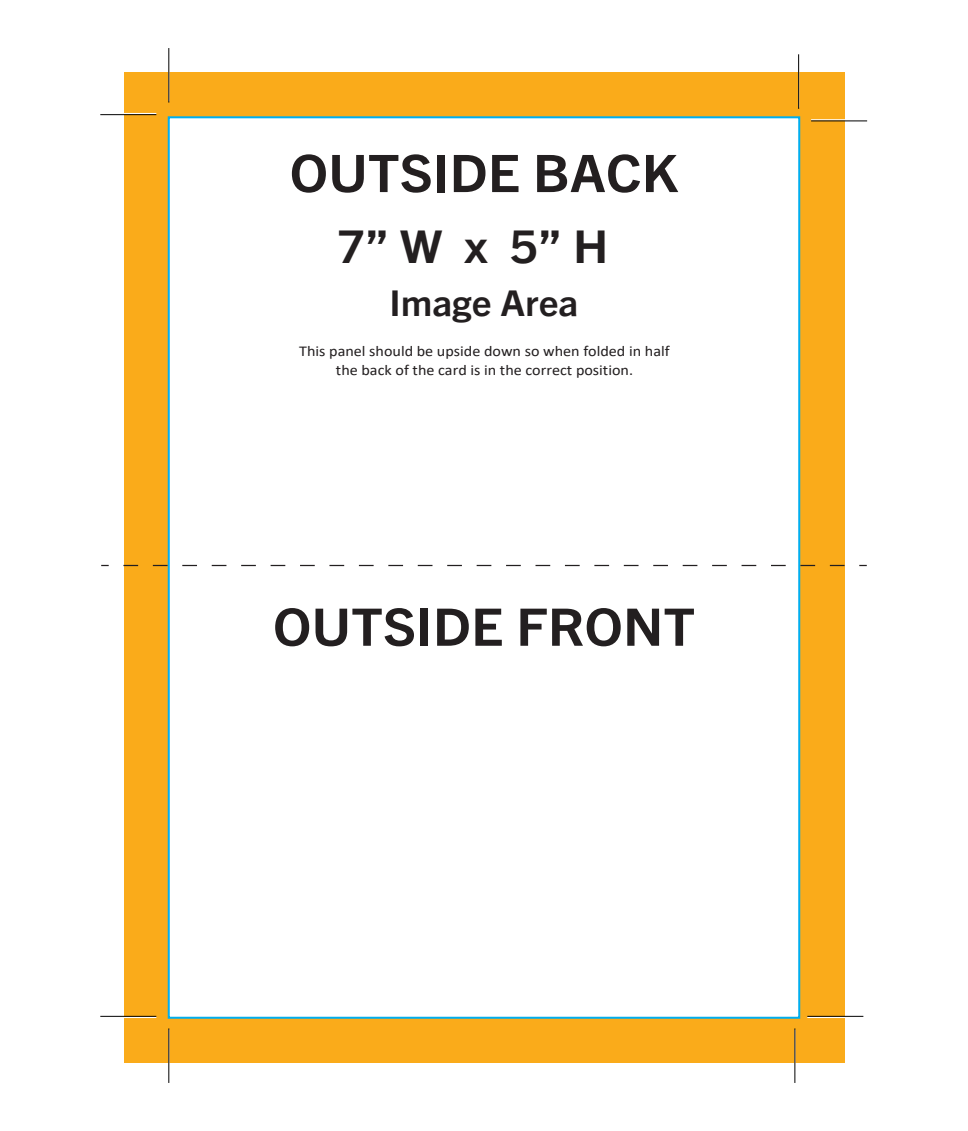
<style>
.page{position:relative;width:968px;height:1131px;background:#fff}
.page>*{position:absolute;margin:0;border:0;box-sizing:border-box;transform-origin:0 0}
.t1{font:700 51.62px "Trade Gothic Next LT Pro";color:#231f20;scale:1.07 1}
.t2{font:700 45.25px "Trade Gothic Next LT Pro";color:#231f20;scale:1.07 1}
.t3{font:700 35.5px "Trade Gothic Next LT Pro";color:#231f20;scale:1.07 1}
.t4{font:15px/19.4px "Calibri";color:#221e1f;text-align:center;scale:1.07 1}
</style>
<div class="page">
<div style="left:124px;top:72px;width:720px;height:990px;background:#faab1a"></div>
<div style="left:169px;top:117px;width:630px;height:900px;background:#fff"></div>
<hr style="left:797px;top:53px;width:2px;height:55px;background:#fff">
<hr style="left:807px;top:1016px;width:56px;height:2px;background:#fff">
<hr style="left:100px;top:1016px;width:56px;height:2px;background:#fff">
<hr style="left:810px;top:119px;width:56px;height:1px;background:#fff">
<hr style="left:100px;top:113px;width:56px;height:1px;background:#fff">
<hr style="left:794px;top:1028px;width:1px;height:54px;background:#000">
<hr style="left:798px;top:54px;width:1px;height:55px;background:#000">
<hr style="left:168px;top:1028px;width:1px;height:54px;background:#000">
<hr style="left:168px;top:48px;width:1px;height:55px;background:#000">
<hr style="left:807px;top:1016px;width:56px;height:1px;background:#000">
<hr style="left:100px;top:1016px;width:56px;height:1px;background:#000">
<hr style="left:810px;top:121px;width:56px;height:1px;background:#000">
<hr style="left:100px;top:114px;width:56px;height:1px;background:#000">
<svg style="left:123px;top:565px;width:722px;height:1px"></svg>
<h1 class="t1" style="left:289px;top:137px;width:364px">OUTSIDE BACK</h1>
<h2 class="t2" style="left:337px;top:215px;width:255px">7” W x 5” H</h2>
<h3 class="t3" style="left:389px;top:279px;width:178px">Image Area</h3>
<p class="t4" style="left:299px;top:340px;width:347px">This panel should be upside down so when folded in half the back of the card is in the correct position.</p>
<h1 class="t1" style="left:273px;top:591px;width:396px">OUTSIDE FRONT</h1>
</div>
